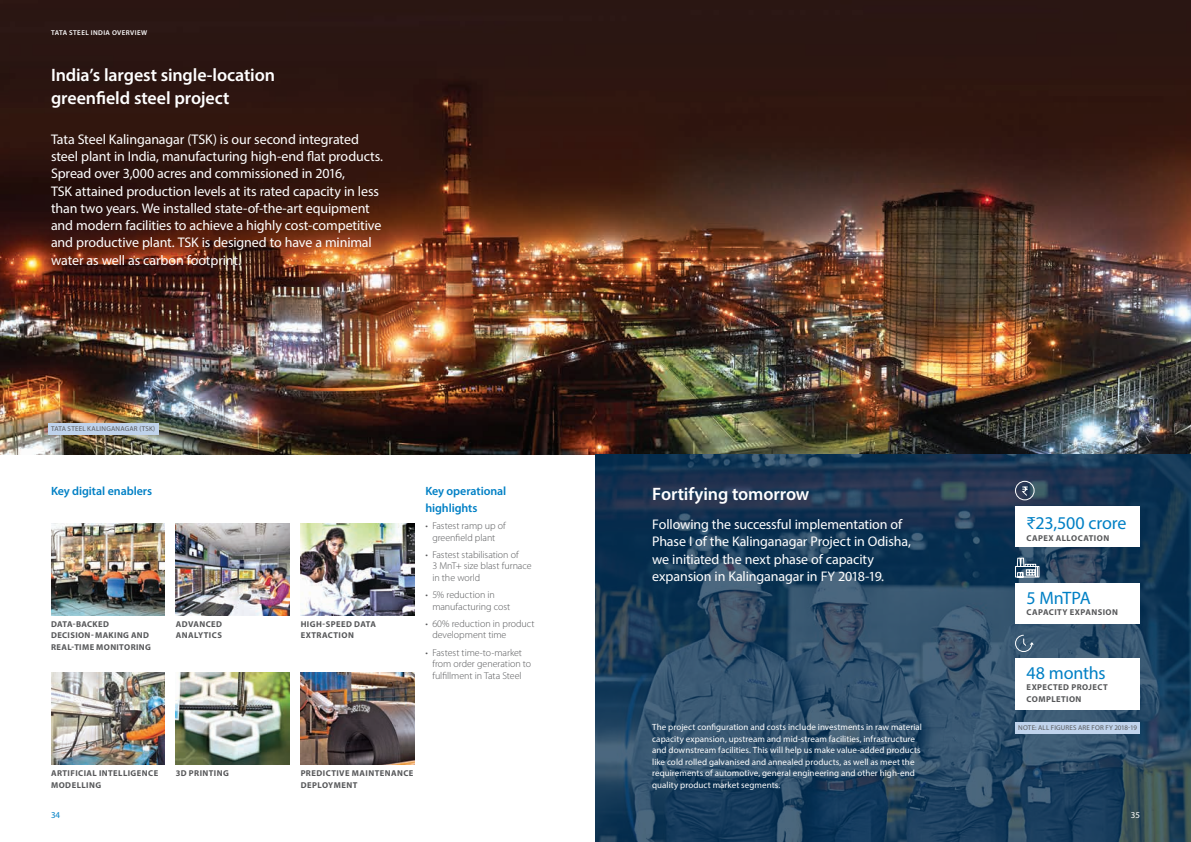
<style>
.page{position:relative;width:1191px;height:842px;background:#fff}
.page>*{position:absolute;margin:0;border:0;box-sizing:border-box;transform-origin:0 0}
.head_2{font:600 18px/23px "Myriad Pro";letter-spacing:-.005em;color:#fff}
.text_callout{font:18px "Myriad Pro";letter-spacing:-.015em;color:#0080c5}
.Intro_Reverse{font:14px/17.2px "Myriad Pro";letter-spacing:-.01em;color:#fff}
.subhead_2{font:600 12px/17.2px "Myriad Pro";letter-spacing:-.005em;color:#0080c5}
.t1{font:300 10px/11.5px "Myriad Pro";letter-spacing:-.005em;color:#57585a}
.Body_Copy_reverse{font:9px/11.5px "Myriad Pro";letter-spacing:.005em;color:#fff}
.t2{font:9px "Myriad Pro";color:#0080c5}
.callout_description{font:700 8.5px/11.5px "Myriad Pro";letter-spacing:.045em;color:#57585a}
.t3{font:7px "Myriad Pro";letter-spacing:.03em;color:#57585a}
.body_copy{font:600 7px "Myriad Pro";letter-spacing:.055em;color:#fff}
</style>
<div class="page">
<img style="left:0;top:0;width:1191px;height:454px">
<img style="left:595px;top:454px;width:596px;height:388px">
<img style="left:51px;top:673px;width:113px;height:92px">
<img style="left:176px;top:523px;width:113px;height:92px">
<img style="left:176px;top:673px;width:113px;height:92px">
<img style="left:300px;top:523px;width:114px;height:92px">
<img style="left:51px;top:523px;width:113px;height:92px">
<img style="left:300px;top:673px;width:114px;height:92px">
<div style="left:48px;top:423px;width:110px;height:11px;background:#c0d3ec"></div>
<div style="left:1015px;top:506px;width:125px;height:40px;background:#fff"></div>
<div style="left:1015px;top:658px;width:125px;height:52px;background:#fff"></div>
<svg style="left:1014px;top:634px;width:20px;height:18px"></svg>
<div style="left:1015px;top:722px;width:125px;height:12px;background:#c0d3ec"></div>
<div style="left:1015px;top:583px;width:125px;height:40px;background:#fff"></div>
<svg style="left:1014px;top:557px;width:25px;height:21px"></svg>
<svg style="left:1014px;top:481px;width:20px;height:20px"></svg>
<p class="body_copy" style="left:51px;top:28px;width:98px">TATA STEEL INDIA OVERVIEW</p>
<p class="head_2" style="left:51px;top:63px;width:225px">India’s largest single-location greenfield steel project</p>
<p class="Intro_Reverse" style="left:51px;top:130px;width:334px">Tata Steel Kalinganagar (TSK) is our second integrated steel plant in India, manufacturing high-end flat products.<br>Spread over 3,000 acres and commissioned in 2016,<br>TSK attained production levels at its rated capacity in less than two years. We installed state-of-the-art equipment and modern facilities to achieve a highly cost-competitive and productive plant. TSK is designed to have a minimal water as well as carbon footprint.</p>
<p class="t3" style="left:51px;top:425px;width:106px">TATA STEEL KALINGANAGAR (TSK)</p>
<p class="subhead_2" style="left:51px;top:482px;width:103px">Key digital enablers</p>
<p class="subhead_2" style="left:425px;top:482px;width:82px">Key operational highlights</p>
<p class="t1" style="left:425px;top:520px;width:82px;text-align:center">• Fastest ramp up of greenfield plant</p>
<p class="t1" style="left:432px;top:549px;width:101px;text-indent:-7px">• Fastest stabilisation of<br>3 MnT+ size blast furnace in the world</p>
<p class="t1" style="left:432px;top:589px;width:79px;text-indent:-7px">• 5% reduction in manufacturing cost</p>
<p class="t1" style="left:432px;top:618px;width:104px;text-indent:-7px">• 60% reduction in product development time</p>
<p class="t1" style="left:432px;top:646px;width:100px;text-indent:-7px">• Fastest time-to-market from order generation to fulfillment in Tata Steel</p>
<p class="callout_description" style="left:51px;top:618px;width:101px">DATA-BACKED<br>DECISION- MAKING AND<br>REAL-TIME MONITORING</p>
<p class="callout_description" style="left:176px;top:618px;width:48px">ADVANCED<br>ANALYTICS</p>
<p class="callout_description" style="left:301px;top:618px;width:77px">HIGH-SPEED DATA<br>EXTRACTION</p>
<p class="callout_description" style="left:51px;top:767px;width:109px">ARTIFICIAL INTELLIGENCE<br>MODELLING</p>
<p class="callout_description" style="left:176px;top:767px;width:55px">3D PRINTING</p>
<p class="callout_description" style="left:301px;top:767px;width:114px">PREDICTIVE MAINTENANCE<br>DEPLOYMENT</p>
<p class="t2" style="left:51px;top:809px;width:11px">34</p>
<p class="head_2" style="left:652px;top:482px;width:159px">Fortifying tomorrow</p>
<p class="Intro_Reverse" style="left:652px;top:515px;width:260px">Following the successful implementation of Phase I of the Kalinganagar Project in Odisha, we initiated the next phase of capacity expansion in Kalinganagar in FY 2018-19.</p>
<p class="Body_Copy_reverse" style="left:652px;top:721px;width:271px">The project configuration and costs include investments in raw material capacity expansion, upstream and mid-stream facilities, infrastructure and downstream facilities. This will help us make value-added products like cold rolled galvanised and annealed products, as well as meet the requirements of automotive, general engineering and other high-end quality product market segments.</p>
<p class="text_callout" style="left:1026px;top:512px;width:101px">₹23,500 crore</p>
<p class="callout_description" style="left:1026px;top:532px;width:84px">CAPEX ALLOCATION</p>
<p class="text_callout" style="left:1026px;top:587px;width:66px">5 MnTPA</p>
<p class="callout_description" style="left:1026px;top:606px;width:93px">CAPACITY EXPANSION</p>
<p class="text_callout" style="left:1026px;top:661px;width:81px">48 months</p>
<p class="callout_description" style="left:1026px;top:681px;width:83px">EXPECTED PROJECT<br>COMPLETION</p>
<p class="t3" style="left:1018px;top:724px;width:120px">NOTE: ALL FIGURES ARE FOR FY 2018-19</p>
<p class="Body_Copy_reverse" style="left:1130px;top:809px;width:11px">35</p>
</div>
